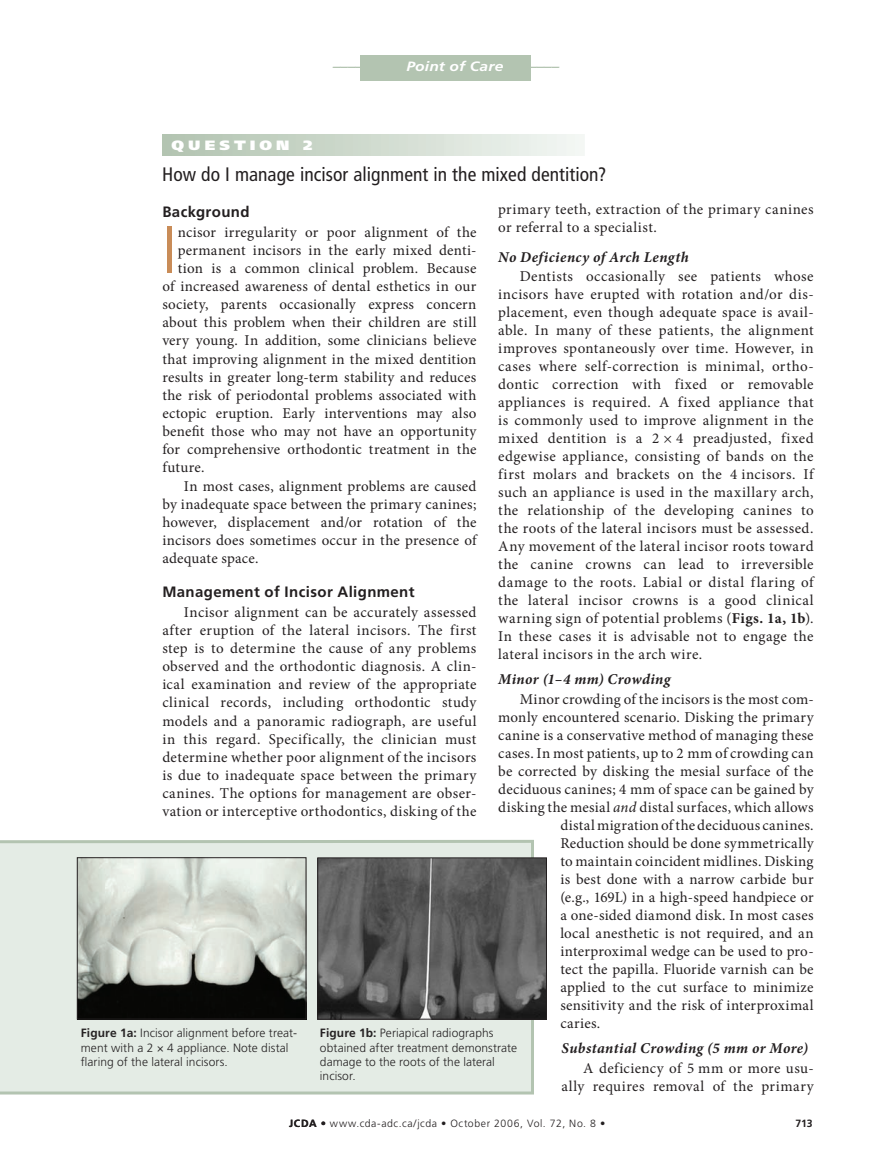
<style>
.page{position:relative;width:891px;height:1175px;background:#fff}
.page>*{position:absolute;margin:0;border:0;box-sizing:border-box;transform-origin:0 0}
._1_-body_minion_para{font:300 condensed 66.6px "Frutiger LT Std";color:#c98c58}
._4_-P_of_C_question{font:condensed 19.5px "Frutiger LT Std";letter-spacing:.005em;color:#231f20}
._1-body_minion{font:15px/18px "Minion Pro";letter-spacing:.02em;color:#231f20;text-align:justify}
._1_-body_minion_para-2{font:15px "Minion Pro";letter-spacing:.015em;color:#231f20}
._1_-Subhead_italic{font:italic 700 15px "Minion Pro";letter-spacing:.03em;color:#231f20}
._1_-Subheads{font:700 15px "Frutiger LT Std";letter-spacing:.025em;color:#231f20}
.t1{font:italic 700 13.5px "Frutiger LT Std";color:#b3c4b1;scale:1.15 1}
.t2{font:italic 700 13.5px "Frutiger LT Std";letter-spacing:.01em;color:#fff;scale:1.15 1}
._4_-__Question__in_b{font:900 13.5px "Frutiger LT Std";letter-spacing:.26em;color:#fff;scale:1.15 1}
.t3{font:300 12px/14.4px "Frutiger LT Std";letter-spacing:.005em;color:#262324}
.t4{font:300 10.5px "Frutiger LT Std";letter-spacing:.055em;color:#231f20}
.t5{font:700 10.5px "Frutiger LT Std";color:#231f20}
.s1{font-weight:700}
.s2{font-style:italic}
</style>
<div class="page">
<div style="left:361px;top:55px;width:170px;height:26px;background:#b3c4b1"></div>
<div style="left:162px;top:134px;width:422px;height:22px;background:linear-gradient(to right,#b0c2ae,#f2f6f3)"></div>
<svg style="left:1px;top:839px;width:535px;height:256px"></svg>
<img style="left:319px;top:859px;width:226px;height:158px">
<div style="left:317px;top:857px;width:230px;height:162px;border:1px solid #231f20"></div>
<img style="left:79px;top:859px;width:225px;height:158px">
<div style="left:77px;top:857px;width:229px;height:162px;border:1px solid #231f20"></div>
<p class="t1" style="left:333px;top:58px;width:48px">–––––––</p>
<p class="t2" style="left:406px;top:58px;width:86px">Point of Care</p>
<p class="t1" style="left:521px;top:58px;width:34px">–––––</p>
<p class="_4_-__Question__in_b" style="left:172px;top:137px;width:124px">QUESTION 2</p>
<p class="_4_-P_of_C_question" style="left:162px;top:163px;width:446px">How do I manage incisor alignment in the mixed dentition?</p>
<p class="_1_-Subheads" style="left:162px;top:203px;width:89px">Background</p>
<p class="_1_-body_minion_para" style="left:162px;top:212px;width:16px">I</p>
<p class="_1_-body_minion_para-2" style="left:178px;top:222px;width:300px">ncisor irregularity or poor alignment of the</p>
<p class="_1-body_minion" style="left:498px;top:200px;width:317px">primary teeth, extraction of the primary canines or referral to a specialist.</p>
<p class="_1_-Subhead_italic" style="left:498px;top:246px;width:192px">No Deficiency of Arch Length</p>
<p class="_1-body_minion" style="left:498px;top:267px;width:317px;text-indent:22px">Dentists occasionally see patients whose incisors have erupted with rotation and/or dis&shy;placement, even though adequate space is avail&shy;able. In many of these patients, the alignment improves spontaneously over time. However, in cases where self-correction is minimal, ortho&shy;dontic correction with fixed or removable appliances is required. A fixed appliance that is commonly used to improve alignment in the mixed dentition is a 2 × 4 preadjusted, fixed edgewise appliance, consisting of bands on the first molars and brackets on the 4 incisors. If such an appliance is used in the maxillary arch, the relationship of the developing canines to the roots of the lateral incisors must be assessed.<br>Any movement of the lateral incisor roots toward the canine crowns can lead to irreversible damage to the roots. Labial or distal flaring of the lateral incisor crowns is a good clinical warning sign of potential problems (<span class="s1">Figs. 1a, 1b</span>).<br>In these cases it is advisable not to engage the lateral incisors in the arch wire.</p>
<p class="_1_-Subhead_italic" style="left:498px;top:669px;width:174px">Minor (1–4 mm) Crowding</p>
<p class="_1-body_minion" style="left:520px;top:690px;width:295px">Minor crowding of the incisors is the most com-</p>
<p class="_1-body_minion" style="left:498px;top:708px;width:317px">monly encountered scenario. Disking the primary</p>
<p class="_1-body_minion" style="left:498px;top:726px;width:317px">canine is a conservative method of managing these</p>
<p class="_1-body_minion" style="left:498px;top:744px;width:317px">cases. In most patients, up to 2 mm of crowding can</p>
<p class="_1-body_minion" style="left:498px;top:762px;width:317px">be corrected by disking the mesial surface of the</p>
<p class="_1-body_minion" style="left:498px;top:780px;width:317px">deciduous canines; 4 mm of space can be gained by</p>
<p class="_1-body_minion" style="left:498px;top:798px;width:317px">disking the mesial <span class="s2">and</span> distal surfaces, which allows</p>
<p class="_1-body_minion" style="left:560px;top:816px;width:255px">distal migration of the deciduous canines.</p>
<p class="_1-body_minion" style="left:560px;top:834px;width:255px">Reduction should be done symmetrically</p>
<p class="_1-body_minion" style="left:560px;top:852px;width:255px">to maintain coincident midlines. Disking</p>
<p class="_1-body_minion" style="left:560px;top:870px;width:255px">is best done with a narrow carbide bur</p>
<p class="_1-body_minion" style="left:560px;top:888px;width:255px">(e.g., 169L) in a high-speed handpiece or</p>
<p class="_1-body_minion" style="left:560px;top:906px;width:255px">a one-sided diamond disk. In most cases</p>
<p class="_1-body_minion" style="left:560px;top:924px;width:255px">local anesthetic is not required, and an</p>
<p class="_1-body_minion" style="left:560px;top:942px;width:255px">interproximal wedge can be used to pro-</p>
<p class="_1-body_minion" style="left:560px;top:960px;width:255px">tect the papilla. Fluoride varnish can be</p>
<p class="_1-body_minion" style="left:560px;top:978px;width:255px">applied to the cut surface to minimize</p>
<p class="_1-body_minion" style="left:560px;top:996px;width:255px">sensitivity and the risk of interproximal</p>
<p class="_1-body_minion" style="left:560px;top:1014px;width:41px">caries.</p>
<p class="_1_-Subhead_italic" style="left:562px;top:1037px;width:248px">Substantial Crowding (5 mm or More)</p>
<p class="_1-body_minion" style="left:562px;top:1058px;width:254px;text-align:right">A deficiency of 5 mm or more usu&shy;ally requires removal of the primary</p>
<p class="_1_-body_minion_para-2" style="left:178px;top:240px;width:300px">permanent incisors in the early mixed denti-</p>
<p class="_1_-body_minion_para-2" style="left:178px;top:258px;width:300px">tion is a common clinical problem. Because</p>
<p class="_1_-body_minion_para-2" style="left:162px;top:276px;width:316px">of increased awareness of dental esthetics in our</p>
<p class="_1_-body_minion_para-2" style="left:162px;top:294px;width:316px">society, parents occasionally express concern</p>
<p class="_1_-body_minion_para-2" style="left:162px;top:312px;width:316px">about this problem when their children are still</p>
<p class="_1_-body_minion_para-2" style="left:162px;top:330px;width:316px">very young. In addition, some clinicians believe</p>
<p class="_1_-body_minion_para-2" style="left:162px;top:349px;width:316px">that improving alignment in the mixed dentition</p>
<p class="_1_-body_minion_para-2" style="left:162px;top:367px;width:316px">results in greater long-term stability and reduces</p>
<p class="_1_-body_minion_para-2" style="left:162px;top:385px;width:316px">the risk of periodontal problems associated with</p>
<p class="_1_-body_minion_para-2" style="left:162px;top:403px;width:316px">ectopic eruption. Early interventions may also</p>
<p class="_1_-body_minion_para-2" style="left:162px;top:421px;width:316px">benefit those who may not have an opportunity</p>
<p class="_1_-body_minion_para-2" style="left:162px;top:439px;width:316px">for comprehensive orthodontic treatment in the</p>
<p class="_1_-body_minion_para-2" style="left:162px;top:457px;width:44px">future.</p>
<p class="_1-body_minion" style="left:162px;top:477px;width:316px;text-indent:22px">In most cases, alignment problems are caused by inadequate space between the primary canines; however, displacement and/or rotation of the incisors does sometimes occur in the presence of adequate space.</p>
<p class="_1_-Subheads" style="left:162px;top:583px;width:254px">Management of Incisor Alignment</p>
<p class="_1-body_minion" style="left:162px;top:603px;width:316px;text-indent:22px">Incisor alignment can be accurately assessed after eruption of the lateral incisors. The first step is to determine the cause of any problems observed and the orthodontic diagnosis. A clin&shy;ical examination and review of the appropriate clinical records, including orthodontic study models and a panoramic radiograph, are useful in this regard. Specifically, the clinician must determine whether poor alignment of the incisors is due to inadequate space between the primary canines. The options for management are obser&shy;vation or interceptive orthodontics, disking of the</p>
<p class="t3" style="left:81px;top:1026px;width:218px"><span class="s1">Figure 1a:</span> Incisor alignment before treat&shy;ment with a 2 × 4 appliance. Note distal flaring of the lateral incisors.</p>
<p class="t3" style="left:320px;top:1026px;width:199px"><span class="s1">Figure 1b:</span> Periapical radiographs obtained after treatment demonstrate damage to the roots of the lateral incisor.</p>
<p class="t5" style="left:289px;top:1117px;width:7px">JCDA•</p>
<p class="t4" style="left:330px;top:1117px;width:277px">www.cda-adc.ca/jcda • October 2006, Vol. 72, No. 8 •</p>
<p class="t5" style="left:795px;top:1117px;width:19px">713</p>
</div>
